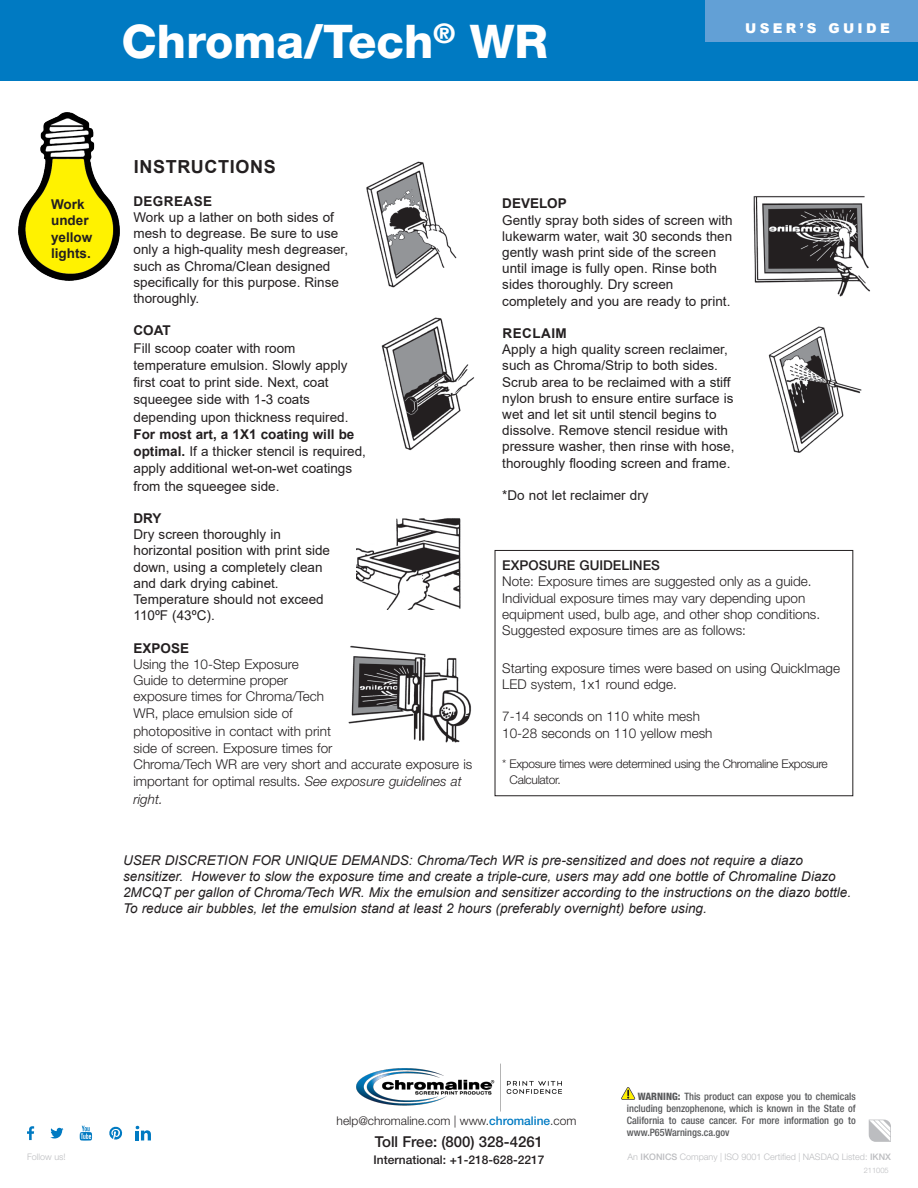
<style>
.page{position:relative;width:918px;height:1188px;background:#fff}
.page>*{position:absolute;margin:0;border:0;box-sizing:border-box;transform-origin:0 0}
.t1{font:800 46.5px "Helvetica Neue LT Std";color:#fff}
.t2{font:700 18px "Arial";letter-spacing:.035em;color:#231f20}
.t3{font:500 15px "Helvetica Neue LT Std";color:#231f20}
.t4{font:13.5px/16.2px "Arial";color:#231f20}
.t5{font:300 13.5px/16.8px "Helvetica Neue LT Std";color:#231f20}
.t6{font:italic 13.5px/16.2px "Arial";color:#231f20}
.t7{font:700 13.5px/16.2px "Arial";color:#231f20}
.t8{font:500 13.5px "Helvetica Neue LT Std";color:#231f20}
.t9{font:700 13.5px "Arial";letter-spacing:.035em;color:#231f20}
.t10{font:900 13.5px "Arial";letter-spacing:.25em;color:#fff}
.t11{font:300 12px/16.2px "Helvetica Neue LT Std";letter-spacing:-.025em;color:#231f20}
.t12{font:300 12px "Helvetica Neue LT Std";color:#231f20}
.t13{font:500 12px "Helvetica Neue LT Std";color:#231f20}
.t14{font:500 condensed 10.2px/12.3px "Helvetica Neue LT Std";color:#57585a;text-align:justify}
.t15{font:300 9px "Helvetica Neue LT Std";color:#bcbdc0}
.t16{font:300 7.5px "Helvetica Neue LT Std";color:#bcbdc0}
.s1{font-weight:700}
.s2{font-style:italic}
.s3{font-weight:500;color:#007ac2}
.s4{font-weight:800}
.s5{font-weight:500}
</style>
<div class="page">
<svg style="left:869px;top:1120px;width:22px;height:22px"></svg>
<img style="left:356px;top:1063px;width:206px;height:49px">
<svg style="left:27px;top:1126px;width:7px;height:14px"></svg>
<svg style="left:50px;top:1128px;width:13px;height:11px"></svg>
<svg style="left:80px;top:1126px;width:12px;height:15px"></svg>
<svg style="left:109px;top:1126px;width:14px;height:14px"></svg>
<svg style="left:135px;top:1126px;width:16px;height:14px"></svg>
<div style="left:0;top:0;width:918px;height:81px;background:#007ac2"></div>
<div style="left:706px;top:0;width:212px;height:42px;background:#62a0d6"></div>
<img style="left:366px;top:161px;width:91px;height:127px">
<img style="left:381px;top:317px;width:94px;height:134px">
<img style="left:753px;top:196px;width:117px;height:101px">
<img style="left:768px;top:326px;width:94px;height:127px">
<svg style="left:621px;top:1087px;width:14px;height:13px"></svg>
<img style="left:357px;top:518px;width:104px;height:91px">
<img style="left:348px;top:645px;width:123px;height:98px">
<img style="left:18px;top:112px;width:102px;height:169px">
<div style="left:495px;top:550px;width:358px;height:246px;border:1px solid #231f20"></div>
<p class="t1" style="left:122px;top:14px;width:428px">Chroma/Tech<sup>®</sup> WR</p>
<p class="t10" style="left:745px;top:19px;width:146px">USER’S GUIDE</p>
<p class="t7" style="left:51px;top:196px;width:43px">Work under yellow lights.</p>
<p class="t2" style="left:134px;top:154px;width:143px">INSTRUCTIONS</p>
<p class="t9" style="left:134px;top:192px;width:80px">DEGREASE</p>
<p class="t4" style="left:134px;top:209px;width:216px">Work up a lather on both sides of mesh to degrease. Be sure to use only a high-quality mesh degreaser, such as Chroma/Clean designed specifically for this purpose. Rinse thoroughly.</p>
<p class="t7" style="left:134px;top:323px;width:39px">COAT</p>
<p class="t4" style="left:134px;top:339px;width:234px;line-height:17.2px">Fill scoop coater with room temperature emulsion. Slowly apply first coat to print side. Next, coat squeegee side with 1-3 coats depending upon thickness required.<br><span class="s1">For most art, a 1X1 coating will be optimal.</span> If a thicker stencil is required, apply additional wet-on-wet coatings from the squeegee side.</p>
<p class="t7" style="left:134px;top:510px;width:30px">DRY</p>
<p class="t4" style="left:134px;top:526px;width:198px">Dry screen thoroughly in horizontal position with print side down, using a completely clean and dark drying cabinet.<br>Temperature should not exceed<br>110ºF (43ºC).</p>
<p class="t7" style="left:134px;top:640px;width:57px">EXPOSE</p>
<p class="t5" style="left:134px;top:655px;width:340px">Using the 10-Step Exposure<br>Guide to determine proper<br>exposure times for Chroma/Tech<br>WR, place emulsion side of<br>photopositive in contact with print<br>side of screen. Exposure times for<br>Chroma/Tech WR are very short and accurate exposure is important for optimal results. <span class="s2">See exposure guidelines at right.</span></p>
<p class="t7" style="left:502px;top:196px;width:66px">DEVELOP</p>
<p class="t4" style="left:502px;top:212px;width:232px">Gently spray both sides of screen with lukewarm water, wait 30 seconds then gently wash print side of the screen until image is fully open. Rinse both sides thoroughly. Dry screen completely and you are ready to print.</p>
<p class="t9" style="left:503px;top:324px;width:66px">RECLAIM</p>
<p class="t4" style="left:502px;top:341px;width:234px">Apply a high quality screen reclaimer, such as Chroma/Strip to both sides.<br>Scrub area to be reclaimed with a stiff nylon brush to ensure entire surface is wet and let sit until stencil begins to dissolve. Remove stencil residue with pressure washer, then rinse with hose, thoroughly flooding screen and frame.</p>
<p class="t4" style="left:502px;top:487px;width:148px">*Do not let reclaimer dry</p>
<p class="t8" style="left:502px;top:557px;width:159px">EXPOSURE GUIDELINES</p>
<p class="t5" style="left:502px;top:573px;width:319px;line-height:16.2px">Note: Exposure times are suggested only as a guide.<br>Individual exposure times may vary depending upon equipment used, bulb age, and other shop conditions.<br>Suggested exposure times are as follows:</p>
<p class="t5" style="left:502px;top:660px;width:339px;line-height:16.2px">Starting exposure times were based on using QuickImage<br>LED system, 1x1 round edge.</p>
<p class="t5" style="left:502px;top:708px;width:199px">7-14 seconds on 110 white mesh</p>
<p class="t5" style="left:502px;top:724px;width:212px">10-28 seconds on 110 yellow mesh</p>
<p class="t11" style="left:510px;top:756px;width:320px;text-indent:-7px">* Exposure times were determined using the Chromaline Exposure<br>Calculator.</p>
<p class="t6" style="left:123px;top:852px;width:730px">USER DISCRETION FOR UNIQUE DEMANDS: Chroma/Tech WR is pre-sensitized and does not require a diazo sensitizer. However to slow the exposure time and create a triple-cure, users may add one bottle of Chromaline Diazo 2MCQT per gallon of Chroma/Tech WR. Mix the emulsion and sensitizer according to the instructions on the diazo bottle.<br>To reduce air bubbles, let the emulsion stand at least 2 hours (preferably overnight) before using.</p>
<p class="t15" style="left:27px;top:1151px;width:40px">Follow us!</p>
<p class="t12" style="left:337px;top:1114px;width:241px">help@chromaline.com | www.<span class="s3">chromaline</span>.com</p>
<p class="t3" style="left:375px;top:1133px;width:170px">Toll Free: (800) 328-4261</p>
<p class="t13" style="left:374px;top:1152px;width:172px">International: +1-218-628-2217</p>
<p class="t14" style="left:627px;top:1090px;width:230px;text-indent:11px"><span class="s4">WARNING:</span> This product can expose you to chemicals including benzophenone, which is known in the State of California to cause cancer. For more information go to www.P65Warnings.ca.gov</p>
<p class="t15" style="left:628px;top:1151px;width:265px">An <span class="s5">IKONICS</span> Company | ISO 9001 Certified | NASDAQ Listed: <span class="s5">IKNX</span></p>
<p class="t16" style="left:864px;top:1166px;width:27px">211005</p>
</div>
